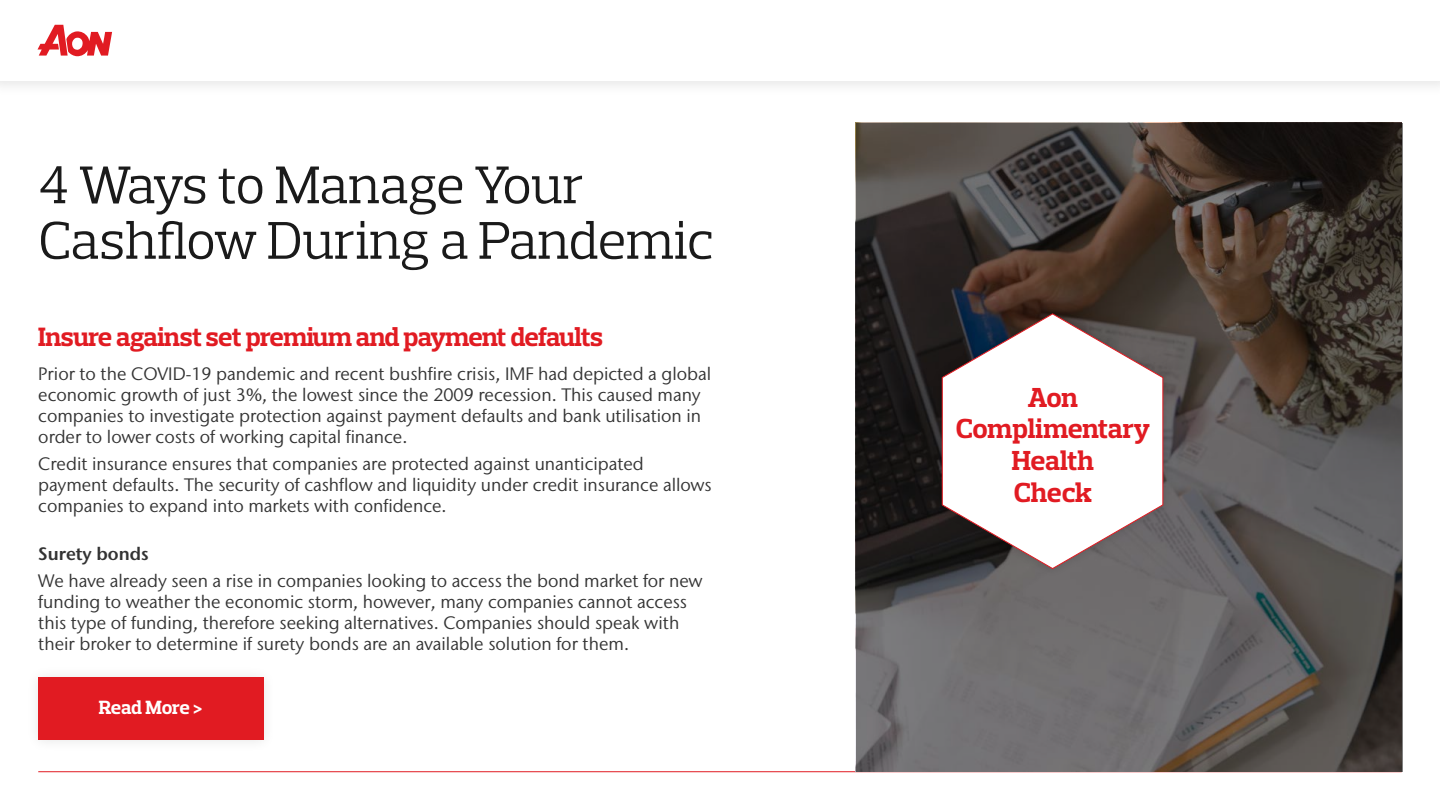
<style>
.page{position:relative;width:1440px;height:810px;background:#fff}
.page>*{position:absolute;margin:0;border:0;box-sizing:border-box;transform-origin:0 0}
.t1{font:54px/55.5px "Prelo Slab";letter-spacing:-.015em;color:#1a1a1a}
.t2{font:700 28.05px/31.9px "Prelo Slab";letter-spacing:-.01em;color:#e11b22;text-align:center}
.t3{font:700 27px "Prelo Slab";letter-spacing:-.02em;color:#e11b22}
.t4{font:700 19.5px "Prelo Slab";letter-spacing:-.015em;color:#fff}
.t5{font:18px/21px "Stone Sans IIITC Pro";color:#333}
.t6{font:600 18px "Stone Sans IIITC Pro";color:#333}
</style>
<div class="page">
<div style="left:0;top:0;width:1440px;height:97px;background:#f9f9f9"></div>
<div style="left:0;top:0;width:1440px;height:81px;background:#fff"></div>
<svg style="left:38px;top:25px;width:74px;height:31px"></svg>
<hr style="left:38px;top:771px;width:1364px;height:1px;background:#e11b22">
<svg style="left:856px;top:123px;width:547px;height:648px;background:#4f4a47"></svg>
<div style="left:26px;top:665px;width:250px;height:88px;background:#fbfbfb"></div>
<div style="left:38px;top:677px;width:225px;height:63px;background:#e11b22"></div>
<div style="left:932px;top:304px;width:241px;height:274px;background:#000;opacity:.15"></div>
<svg style="left:941px;top:313px;width:223px;height:257px"></svg>
<h1 class="t1" style="left:38px;top:157px;width:676px">4 Ways to Manage Your<br>Cashflow During a Pandemic</h1>
<h3 class="t3" style="left:38px;top:320px;width:566px">Insure against set premium and payment defaults</h3>
<p class="t5" style="left:38px;top:363px;width:674px">Prior to the COVID-19 pandemic and recent bushfire crisis, IMF had depicted a global economic growth of just 3%, the lowest since the 2009 recession. This caused many companies to investigate protection against payment defaults and bank utilisation in order to lower costs of working capital finance.</p>
<p class="t5" style="left:38px;top:453px;width:675px">Credit insurance ensures that companies are protected against unanticipated payment defaults. The security of cashflow and liquidity under credit insurance allows companies to expand into markets with confidence.</p>
<p class="t6" style="left:38px;top:543px;width:112px">Surety bonds</p>
<p class="t5" style="left:38px;top:570px;width:666px">We have already seen a rise in companies looking to access the bond market for new funding to weather the economic storm, however, many companies cannot access this type of funding, therefore seeking alternatives. Companies should speak with their broker to determine if surety bonds are an available solution for them.</p>
<p class="t4" style="left:99px;top:695px;width:105px">Read More &gt;</p>
<h2 class="t2" style="left:956px;top:381px;width:196px">Aon<br>Complimentary<br>Health<br>Check</h2>
</div>
